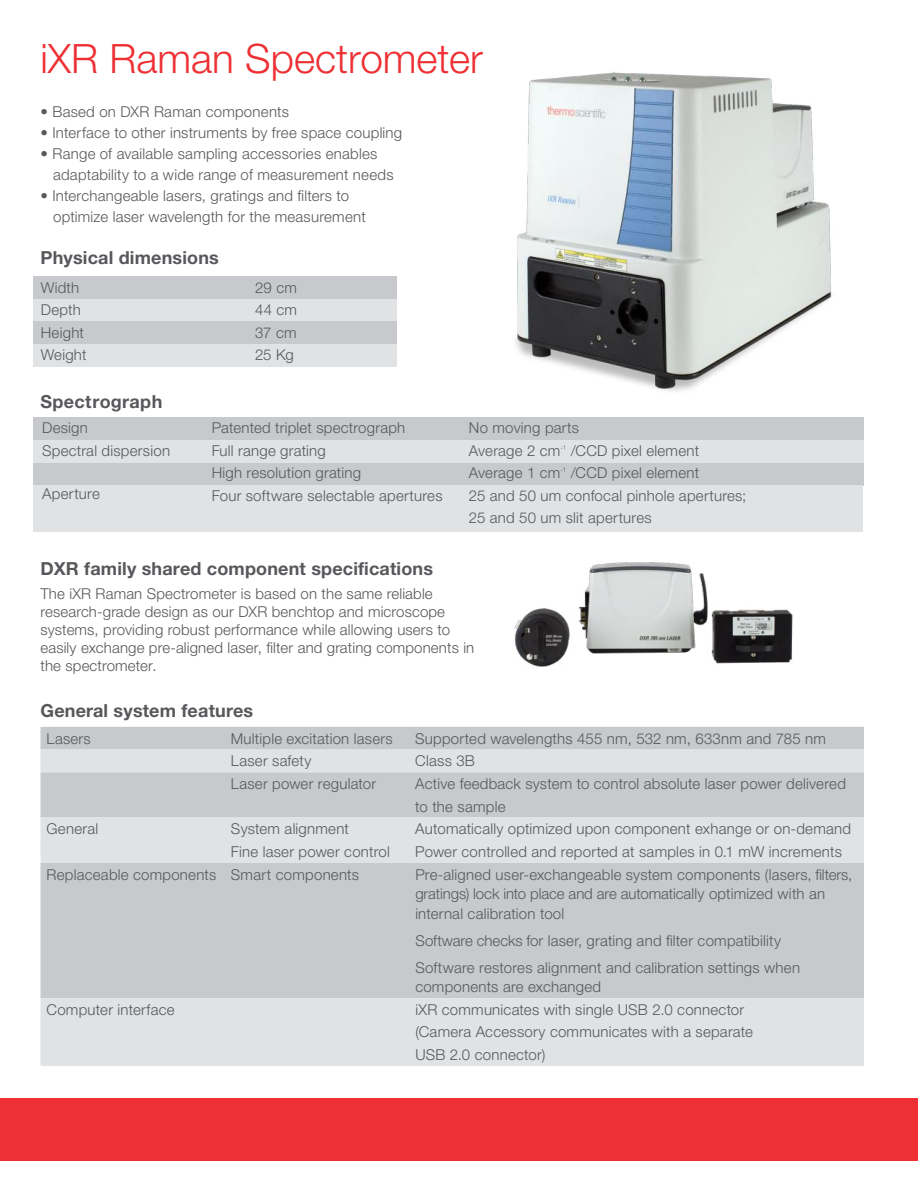
<style>
.page{position:relative;width:918px;height:1188px;background:#fff}
.page>*{position:absolute;margin:0;border:0;box-sizing:border-box;transform-origin:0 0}
.t1{font:300 40.5px "Helvetica Neue LTW1 G";color:#ee3034}
.t2{font:700 18px "Helvetica Neue LTW1 G";letter-spacing:.01em;color:#57585b}
.t3{font:300 15px/22.5px "Helvetica Neue LTW1 G";letter-spacing:.015em;color:#57585b}
.t4{font:300 6.75px "Helvetica Neue LTW1 G";color:#57585b}
</style>
<div class="page">
<div style="left:33px;top:276px;width:363px;height:23px;background:#c8c9cc"></div>
<div style="left:33px;top:299px;width:363px;height:23px;background:#e1e2e3"></div>
<div style="left:33px;top:321px;width:363px;height:23px;background:#c8c9cc"></div>
<div style="left:33px;top:344px;width:363px;height:23px;background:#e1e2e3"></div>
<img style="left:514px;top:562px;width:279px;height:106px">
<div style="left:33px;top:418px;width:831px;height:22px;background:#c8c9cc"></div>
<div style="left:33px;top:440px;width:831px;height:23px;background:#e1e2e3"></div>
<div style="left:33px;top:463px;width:831px;height:22px;background:#c8c9cc"></div>
<div style="left:33px;top:485px;width:830px;height:47px;background:#e1e2e3"></div>
<div style="left:0;top:1098px;width:918px;height:63px;background:#ee3034"></div>
<div style="left:40px;top:727px;width:824px;height:23px;background:#c8c9cc"></div>
<svg style="left:40px;top:750px;width:824px;height:316px;fill:#c8c9cc"></svg>
<img style="left:368px;top:72px;width:496px;height:346px">
<h1 class="t1" style="left:40px;top:34px;width:444px">iXR Raman Spectrometer</h1>
<p class="t3" style="left:40px;top:100px;width:250px">• Based on DXR Raman components</p>
<p class="t3" style="left:40px;top:121px;width:363px">• Interface to other instruments by free space coupling</p>
<p class="t3" style="left:53px;top:143px;width:342px;line-height:21px;text-indent:-13px">• Range of available sampling accessories enables adaptability to a wide range of measurement needs</p>
<p class="t3" style="left:53px;top:185px;width:314px;line-height:21px;text-indent:-13px">• Interchangeable lasers, gratings and filters to optimize laser wavelength for the measurement</p>
<p class="t2" style="left:40px;top:247px;width:180px">Physical dimensions</p>
<p class="t3" style="left:41px;top:276px;width:47px">Width<br>Depth<br>Height<br>Weight</p>
<p class="t3" style="left:255px;top:276px;width:43px;text-align:justify">29 cm 44 cm 37 cm 25 Kg</p>
<p class="t2" style="left:40px;top:391px;width:123px">Spectrograph</p>
<p class="t3" style="left:42px;top:417px;width:129px">Design<br>Spectral dispersion</p>
<p class="t3" style="left:42px;top:483px;width:59px">Aperture</p>
<p class="t3" style="left:212px;top:417px;width:232px">Patented triplet spectrograph<br>Full range grating<br>High resolution grating<br>Four software selectable apertures</p>
<p class="t3" style="left:469px;top:417px;width:112px">No moving parts<br>Average 2 cm</p>
<p class="t4" style="left:561px;top:443px;width:7px">-1</p>
<p class="t3" style="left:571px;top:439px;width:130px">/CCD pixel element</p>
<p class="t3" style="left:469px;top:462px;width:279px;text-indent:102px">/CCD pixel element<br>25 and 50 um confocal pinhole apertures;<br>25 and 50 um slit apertures</p>
<p class="t3" style="left:469px;top:462px;width:93px">Average 1 cm</p>
<p class="t4" style="left:561px;top:466px;width:7px">-1</p>
<p class="t2" style="left:40px;top:558px;width:394px">DXR family shared component specifications</p>
<p class="t3" style="left:40px;top:585px;width:435px;line-height:18px">The iXR Raman Spectrometer is based on the same reliable research-grade design as our DXR benchtop and microscope systems, providing robust performance while allowing users to easily exchange pre-aligned laser, filter and grating components in the spectrometer.</p>
<p class="t2" style="left:40px;top:699px;width:214px">General system features</p>
<p class="t3" style="left:47px;top:727px;width:46px">Lasers</p>
<p class="t3" style="left:231px;top:727px;width:163px">Multiple excitation lasers</p>
<p class="t3" style="left:415px;top:727px;width:412px">Supported wavelengths 455 nm, 532 nm, 633nm and 785 nm</p>
<p class="t3" style="left:231px;top:750px;width:82px">Laser safety</p>
<p class="t3" style="left:415px;top:750px;width:61px">Class 3B</p>
<p class="t3" style="left:231px;top:772px;width:147px">Laser power regulator</p>
<p class="t3" style="left:415px;top:772px;width:432px">Active feedback system to control absolute laser power delivered to the sample</p>
<p class="t3" style="left:47px;top:818px;width:53px">General</p>
<p class="t3" style="left:231px;top:818px;width:120px">System alignment</p>
<p class="t3" style="left:415px;top:818px;width:437px">Automatically optimized upon component exhange or on-demand</p>
<p class="t3" style="left:231px;top:840px;width:160px">Fine laser power control</p>
<p class="t3" style="left:415px;top:840px;width:428px">Power controlled and reported at samples in 0.1 mW increments</p>
<p class="t3" style="left:47px;top:863px;width:314px">Replaceable components Smart components</p>
<p class="t3" style="left:415px;top:865px;width:439px;line-height:19.5px">Pre-aligned user-exchangeable system components (lasers, filters, gratings) lock into place and are automatically optimized with an internal calibration tool</p>
<p class="t3" style="left:415px;top:927px;width:386px;line-height:27px">Software checks for laser, grating and filter compatibility<br>Software restores alignment and calibration settings when</p>
<p class="t3" style="left:415px;top:976px;width:187px">components are exchanged</p>
<p class="t3" style="left:47px;top:998px;width:129px">Computer interface</p>
<p class="t3" style="left:415px;top:998px;width:339px">iXR communicates with single USB 2.0 connector (Camera Accessory communicates with a separate<br>USB 2.0 connector)</p>
</div>
